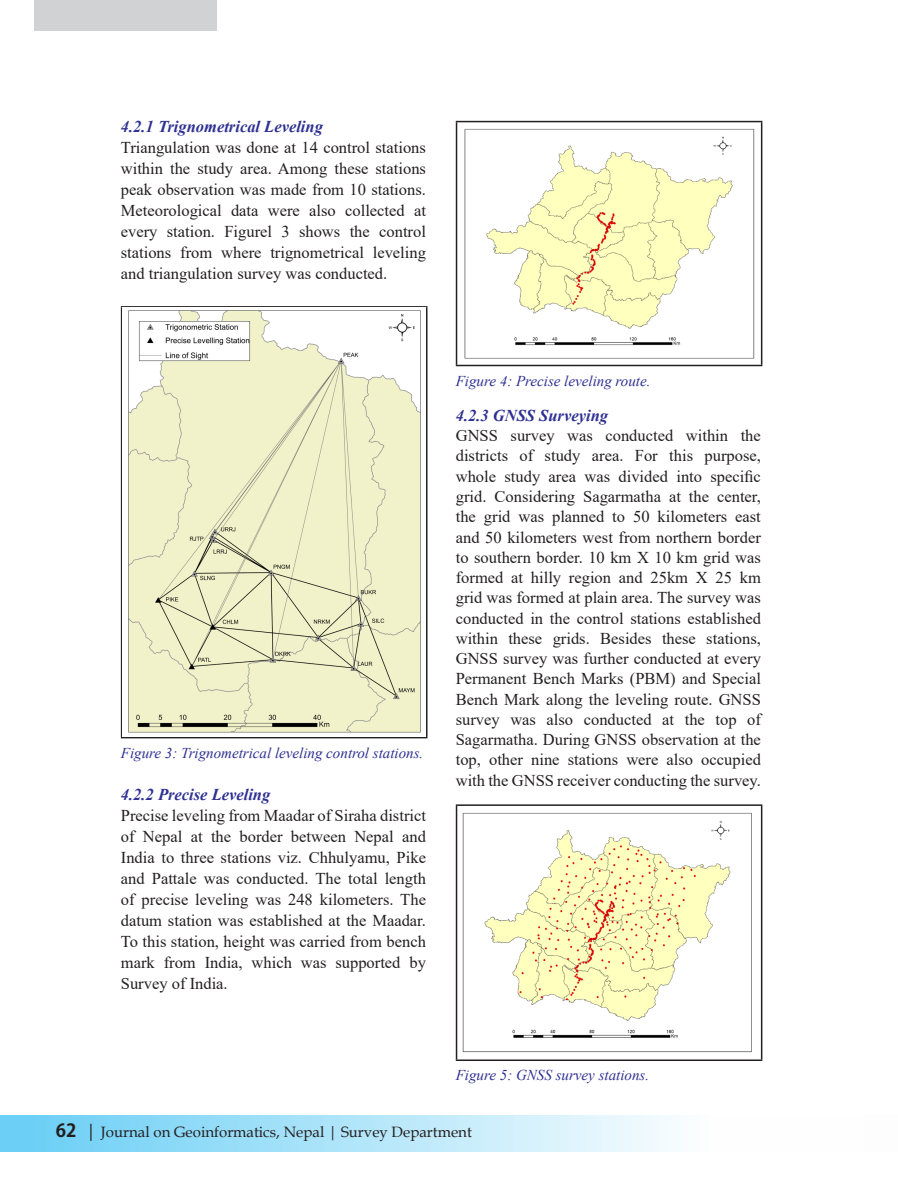
<style>
.page{position:relative;width:898px;height:1204px;background:#fff}
.page>*{position:absolute;margin:0;border:0;box-sizing:border-box;transform-origin:0 0}
.t1{font:16.5px/20.2px "Times New Roman";color:#231f20;text-align:justify}
.t2{font:italic 700 16.5px "Times New Roman";color:#2e3092}
.t3{font:italic 15px "Times New Roman";color:#2e3092}
.t4{font:15px "Book Antiqua";color:#231f20}
.s1{font-family:"Koz Go Pr 6 N";font-weight:700;font-size:18px}
.s2{font-size:18px}
</style>
<div class="page">
<div style="left:0;top:1114px;width:897px;height:37px;background:linear-gradient(to right,#6bcff6,#fff)"></div>
<div style="left:865px;top:1114px;width:32px;height:37px;background:#fdfdfd"></div>
<div style="left:35px;top:0;width:182px;height:31px;background:#d1d2d4"></div>
<hr style="left:455px;top:121px;width:307px;height:1px;background:#231f20">
<hr style="left:455px;top:122px;width:2px;height:243px;background:#231f20">
<hr style="left:760px;top:122px;width:2px;height:243px;background:#231f20">
<hr style="left:455px;top:365px;width:307px;height:1px;background:#231f20">
<img style="left:464px;top:128px;width:291px;height:231px">
<hr style="left:455px;top:804px;width:307px;height:1px;background:#231f20">
<hr style="left:455px;top:805px;width:2px;height:254px;background:#231f20">
<hr style="left:760px;top:805px;width:2px;height:254px;background:#231f20">
<hr style="left:455px;top:1059px;width:307px;height:1px;background:#231f20">
<img style="left:462px;top:812px;width:290px;height:241px">
<hr style="left:121px;top:306px;width:306px;height:1px;background:#231f20">
<hr style="left:121px;top:307px;width:1px;height:429px;background:#231f20">
<hr style="left:426px;top:307px;width:1px;height:429px;background:#231f20">
<hr style="left:121px;top:736px;width:306px;height:2px;background:#231f20">
<img style="left:128px;top:310px;width:293px;height:423px">
<p class="t2" style="left:121px;top:115px;width:203px">4.2.1 Trignometrical Leveling</p>
<p class="t1" style="left:121px;top:136px;width:306px;line-height:21px">Triangulation was done at 14 control stations within the study area. Among these stations peak observation was made from 10 stations.<br>Meteorological data were also collected at every station. Figurel 3 shows the control stations from where trignometrical leveling and triangulation survey was conducted.</p>
<p class="t3" style="left:121px;top:742px;width:304px">Figure 3: Trignometrical leveling control stations.</p>
<p class="t2" style="left:121px;top:782px;width:151px">4.2.2 Precise Leveling</p>
<p class="t1" style="left:121px;top:804px;width:306px;line-height:21px">Precise leveling from Maadar of Siraha district of Nepal at the border between Nepal and India to three stations viz. Chhulyamu, Pike and Pattale was conducted. The total length of precise leveling was 248 kilometers. The datum station was established at the Maadar.<br>To this station, height was carried from bench mark from India, which was supported by Survey of India.</p>
<p class="t3" style="left:455px;top:370px;width:196px">Figure 4: Precise leveling route.</p>
<p class="t2" style="left:455px;top:404px;width:154px">4.2.3 GNSS Surveying</p>
<p class="t1" style="left:455px;top:425px;width:306px">GNSS survey was conducted within the districts of study area. For this purpose, whole study area was divided into specific grid. Considering Sagarmatha at the center, the grid was planned to 50 kilometers east and 50 kilometers west from northern border to southern border. 10 km X 10 km grid was formed at hilly region and 25km X 25 km grid was formed at plain area. The survey was conducted in the control stations established within these grids. Besides these stations, GNSS survey was further conducted at every Permanent Bench Marks (PBM) and Special Bench Mark along the leveling route. GNSS survey was also conducted at the top of Sagarmatha. During GNSS observation at the top, other nine stations were also occupied with the GNSS receiver conducting the survey.</p>
<p class="t3" style="left:455px;top:1064px;width:195px">Figure 5: GNSS survey stations.</p>
<p class="t4" style="left:56px;top:1121px;width:417px"><span class="s1">62</span> <span class="s2">|</span> Journal on Geoinformatics, Nepal | Survey Department</p>
</div>
